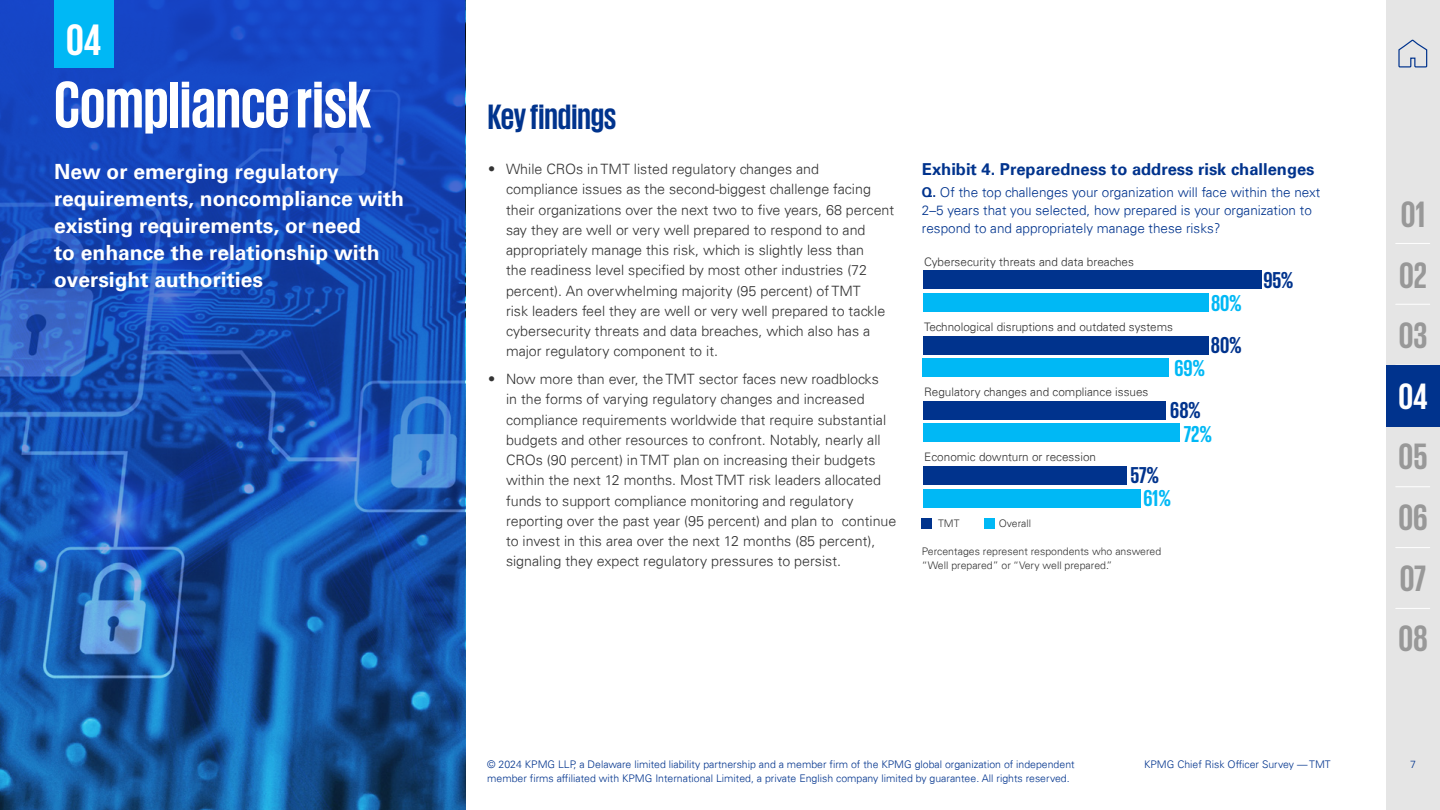
<style>
.page{position:relative;width:1440px;height:810px;background:#fff}
.page>*{position:absolute;margin:0;border:0;box-sizing:border-box;transform-origin:0 0}
.t1{font:700 67.5px "KPMG";color:#fff}
.t2{font:700 45px "KPMG";color:#fff}
.t3{font:700 37.5px/60.3px "KPMG";color:#989898;text-align:justify}
.t4{font:700 37.5px "KPMG";color:#fff}
.t5{font:700 36px "KPMG";color:#00338d}
.t6{font:700 23.55px "KPMG";letter-spacing:-.005em;color:#00b8f5}
.t7{font:700 23.55px "KPMG";color:#00338d}
.t8{font:700 21px/27px "Univers";color:#fff}
.t9{font:700 16.5px "Univers";color:#00338d}
.t10{font:300 14.25px/20.2px "Univers 45";color:#333}
.t11{font:300 13.5px/18px "Univers 45";color:#00338d}
.t12{font:300 11.7px "Univers 45";color:#333}
.t13{font:300 10.5px/13.5px "Univers 45";color:#00338d}
.t14{font:300 10.5px/13.5px "Univers 45";color:#333}
.s1{font-family:"Univers";font-weight:700}
</style>
<div class="page">
<div style="left:1386px;top:0;width:54px;height:810px;background:#e5e5e5"></div>
<hr style="left:1395px;top:426px;width:34px;height:1px;background:#fff">
<hr style="left:1395px;top:304px;width:34px;height:1px;background:#fff">
<hr style="left:1395px;top:243px;width:34px;height:1px;background:#fff">
<hr style="left:1395px;top:486px;width:34px;height:1px;background:#fff">
<hr style="left:1395px;top:547px;width:34px;height:1px;background:#fff">
<hr style="left:1395px;top:608px;width:34px;height:1px;background:#fff">
<svg style="left:1398px;top:39px;width:30px;height:29px"></svg>
<svg style="left:0;top:0;width:465px;height:810px;background:#164cab"></svg>
<div style="left:54px;top:0;width:59px;height:68px;background:#00b8f5"></div>
<div style="left:923px;top:294px;width:285px;height:18px;background:#00b8f5"></div>
<div style="left:923px;top:359px;width:246px;height:18px;background:#00b8f5"></div>
<div style="left:923px;top:424px;width:256px;height:18px;background:#00b8f5"></div>
<div style="left:923px;top:489px;width:217px;height:18px;background:#00b8f5"></div>
<div style="left:923px;top:271px;width:338px;height:18px;background:#00338d"></div>
<div style="left:923px;top:336px;width:285px;height:18px;background:#00338d"></div>
<div style="left:923px;top:401px;width:242px;height:18px;background:#00338d"></div>
<div style="left:923px;top:466px;width:203px;height:18px;background:#00338d"></div>
<div style="left:921px;top:519px;width:11px;height:10px;background:#00338d"></div>
<div style="left:984px;top:519px;width:11px;height:10px;background:#00b8f5"></div>
<div style="left:1386px;top:365px;width:54px;height:61px;background:#00338d"></div>
<h2 class="t2" style="left:66px;top:17px;width:37px">0 42</h2>
<h1 class="t1" style="left:54px;top:71px;width:319px">Compliance risk</h1>
<h3 class="t8" style="left:54px;top:159px;width:352px">New or emerging regulatory requirements, noncompliance with existing requirements, or need<br>to enhance the relationship with oversight authorities</h3>
<p class="t10" style="left:506px;top:159px;width:390px;text-indent:-18px">• While CROs in TMT listed regulatory changes and compliance issues as the second-biggest challenge facing their organizations over the next two to five years, 68 percent say they are well or very well prepared to respond to and appropriately manage this risk, which is slightly less than<br>the readiness level specified by most other industries (72 percent). An overwhelming majority (95 percent) of TMT<br>risk leaders feel they are well or very well prepared to tackle cybersecurity threats and data breaches, which also has a major regulatory component to it.</p>
<p class="t10" style="left:506px;top:369px;width:392px;text-indent:-18px">• Now more than ever, the TMT sector faces new roadblocks<br>in the forms of varying regulatory changes and increased compliance requirements worldwide that require substantial budgets and other resources to confront. Notably, nearly all CROs (90 percent) in TMT plan on increasing their budgets within the next 12 months. Most TMT risk leaders allocated funds to support compliance monitoring and regulatory reporting over the past year (95 percent) and plan to continue to invest in this area over the next 12 months (85 percent), signaling they expect regulatory pressures to persist.</p>
<h3 class="t5" style="left:488px;top:99px;width:130px">Key findings</h3>
<p class="t9" style="left:922px;top:160px;width:394px">Exhibit 4. Preparedness to address risk challenges</p>
<p class="t11" style="left:922px;top:183px;width:400px"><span class="s1">Q.</span> Of the top challenges your organization will face within the next<br>2–5 years that you selected, how prepared is your organization to respond to and appropriately manage these risks?</p>
<p class="t12" style="left:924px;top:254px;width:211px">Cybersecurity threats and data breaches</p>
<p class="t12" style="left:924px;top:319px;width:250px">Technological disruptions and outdated systems</p>
<h3 class="t6" style="left:1211px;top:291px;width:32px">80%</h3>
<h3 class="t7" style="left:1211px;top:333px;width:32px">80%</h3>
<p class="t12" style="left:924px;top:385px;width:226px">Regulatory changes and compliance issues</p>
<p class="t12" style="left:924px;top:450px;width:173px">Economic downturn or recession</p>
<h3 class="t7" style="left:1130px;top:463px;width:30px">57%</h3>
<h3 class="t6" style="left:1174px;top:357px;width:32px">69%</h3>
<h3 class="t7" style="left:1170px;top:399px;width:32px">68%</h3>
<h3 class="t6" style="left:1184px;top:422px;width:30px">72%</h3>
<h3 class="t6" style="left:1143px;top:486px;width:29px">61%</h3>
<p class="t14" style="left:938px;top:517px;width:23px">TMT</p>
<p class="t14" style="left:999px;top:517px;width:34px">Overall</p>
<p class="t14" style="left:922px;top:545px;width:241px">Percentages represent respondents who answered “Well prepared” or “Very well prepared.”</p>
<h3 class="t7" style="left:1263px;top:269px;width:32px">95%</h3>
<p class="t13" style="left:487px;top:758px;width:589px">© 2024 KPMG LLP, a Delaware limited liability partnership and a member firm of the KPMG global organization of independent member firms affiliated with KPMG International Limited, a private English company limited by guarantee. All rights reserved.</p>
<p class="t13" style="left:1144px;top:758px;width:188px">KPMG Chief Risk Officer Survey — TMT</p>
<h3 class="t3" style="left:1398px;top:183px;width:30px">01<br>02<br>03</h3>
<h3 class="t4" style="left:1398px;top:378px;width:31px">04</h3>
<h3 class="t3" style="left:1398px;top:425px;width:31px">05<br>06<br>07<br>08</h3>
<p class="t13" style="left:1410px;top:758px;width:7px">7</p>
</div>
